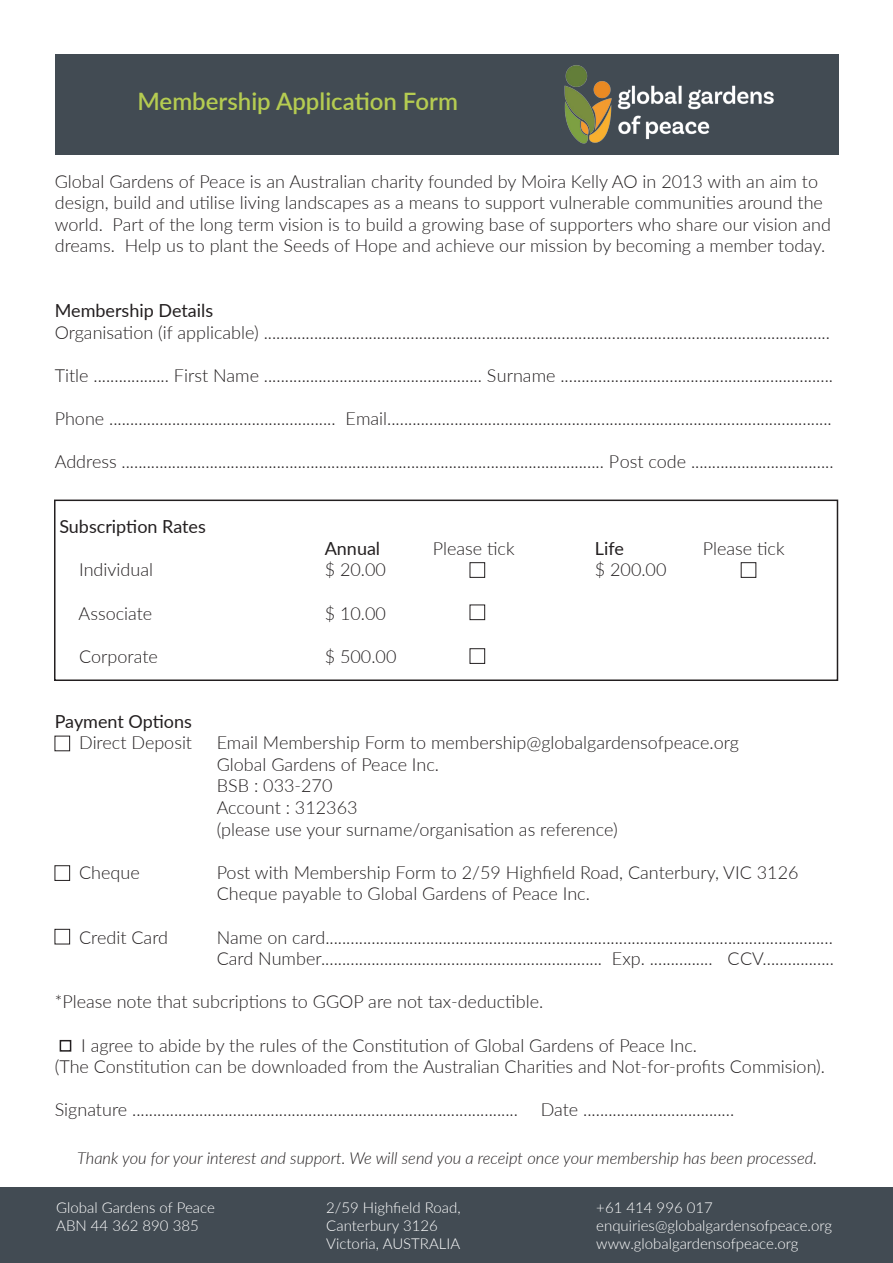
<style>
.page{position:relative;width:893px;height:1263px;background:#fff}
.page>*{position:absolute;margin:0;border:0;box-sizing:border-box;transform-origin:0 0}
.t1{font:600 24px "Lato";color:#b5cc51}
.t2{font:300 18px/21.6px "Lato";color:#231f20}
.t3{font:18px "Lato";color:#231f20}
.t4{font:italic 300 16.5px "Lato";color:#231f20}
.t5{font:300 15px "Lato";color:#fff}
</style>
<div class="page">
<div style="left:55px;top:54px;width:783px;height:101px;background:#424b53"></div>
<div style="left:60px;top:1040px;width:11px;height:12px;border:2px solid #231f20"></div>
<img style="left:564px;top:65px;width:210px;height:79px">
<div style="left:470px;top:562px;width:15px;height:15px;border:1px solid #231f20"></div>
<div style="left:470px;top:605px;width:15px;height:15px;border:1px solid #231f20"></div>
<div style="left:741px;top:562px;width:15px;height:15px;border:1px solid #231f20"></div>
<div style="left:55px;top:736px;width:15px;height:15px;border:1px solid #231f20"></div>
<div style="left:55px;top:929px;width:15px;height:15px;border:1px solid #231f20"></div>
<div style="left:55px;top:865px;width:15px;height:16px;border:1px solid #231f20"></div>
<div style="left:0;top:1188px;width:893px;height:75px;background:#424b53"></div>
<div style="left:470px;top:648px;width:15px;height:16px;border:1px solid #231f20"></div>
<div style="left:54px;top:500px;width:784px;height:181px;border:2px solid #231f20"></div>
<h1 class="t1" style="left:138px;top:84px;width:322px">Membership Application Form</h1>
<p class="t2" style="left:55px;top:170px;width:778px">Global Gardens of Peace is an Australian charity founded by Moira Kelly AO in 2013 with an aim to design, build and utilise living landscapes as a means to support vulnerable communities around the world. Part of the long term vision is to build a growing base of supporters who share our vision and dreams. Help us to plant the Seeds of Hope and achieve our mission by becoming a member today.</p>
<p class="t3" style="left:55px;top:298px;width:160px">Membership Details</p>
<p class="t2" style="left:55px;top:321px;width:777px">Organisation (if applicable) .......................................................................................................................................</p>
<p class="t2" style="left:55px;top:364px;width:780px">Title .................. First Name .................................................... Surname .................................................................</p>
<p class="t2" style="left:55px;top:407px;width:779px">Phone ...................................................... Email..........................................................................................................</p>
<p class="t2" style="left:55px;top:450px;width:780px">Address ................................................................................................................... Post code ..................................</p>
<p class="t3" style="left:59px;top:514px;width:148px">Subscription Rates</p>
<p class="t3" style="left:325px;top:535px;width:57px">Annual</p>
<p class="t2" style="left:433px;top:537px;width:83px">Please tick</p>
<p class="t3" style="left:595px;top:535px;width:31px">Life</p>
<p class="t2" style="left:703px;top:537px;width:83px">Please tick</p>
<p class="t2" style="left:79px;top:558px;width:75px">Individual</p>
<p class="t2" style="left:325px;top:558px;width:63px">$ 20.00</p>
<p class="t2" style="left:595px;top:558px;width:73px">$ 200.00</p>
<p class="t2" style="left:79px;top:602px;width:75px">Associate</p>
<p class="t2" style="left:325px;top:602px;width:63px">$ 10.00</p>
<p class="t2" style="left:79px;top:645px;width:80px">Corporate</p>
<p class="t2" style="left:325px;top:645px;width:73px">$ 500.00</p>
<p class="t3" style="left:55px;top:708px;width:139px">Payment Options</p>
<p class="t2" style="left:79px;top:731px;width:114px">Direct Deposit</p>
<p class="t2" style="left:217px;top:731px;width:524px">Email Membership Form to membership@globalgardensofpeace.org Global Gardens of Peace Inc.<br>BSB : 033-270<br>Account : 312363<br>(please use your surname/organisation as reference)</p>
<p class="t2" style="left:79px;top:861px;width:62px">Cheque</p>
<p class="t2" style="left:217px;top:861px;width:583px">Post with Membership Form to 2/59 Highfield Road, Canterbury, VIC 3126<br>Cheque payable to Global Gardens of Peace Inc.</p>
<p class="t2" style="left:79px;top:926px;width:91px">Credit Card</p>
<p class="t2" style="left:217px;top:926px;width:619px">Name on card.........................................................................................................................<br>Card Number................................................................... Exp. ............... CCV.................</p>
<p class="t2" style="left:55px;top:990px;width:490px">*Please note that subcriptions to GGOP are not tax-deductible.</p>
<p class="t2" style="left:55px;top:1034px;width:772px;text-indent:26px">I agree to abide by the rules of the Constitution of Global Gardens of Peace Inc.<br>(The Constitution can be downloaded from the Australian Charities and Not-for-profits Commision).</p>
<p class="t2" style="left:55px;top:1098px;width:465px">Signature ............................................................................................</p>
<p class="t2" style="left:541px;top:1098px;width:195px">Date ....................................</p>
<p class="t4" style="left:77px;top:1146px;width:741px">Thank you for your interest and support. We will send you a receipt once your membership has been processed.</p>
<p class="t5" style="left:56px;top:1197px;width:160px">Global Gardens of Peace</p>
<p class="t5" style="left:326px;top:1197px;width:136px">2/59 Highfield Road,</p>
<p class="t5" style="left:596px;top:1197px;width:118px">+61 414 996 017</p>
<p class="t5" style="left:56px;top:1215px;width:144px">ABN 44 362 890 385</p>
<p class="t5" style="left:326px;top:1215px;width:113px">Canterbury 3126</p>
<p class="t5" style="left:596px;top:1215px;width:237px">enquiries@globalgardensofpeace.org</p>
<p class="t5" style="left:326px;top:1233px;width:135px">Victoria, AUSTRALIA</p>
<p class="t5" style="left:596px;top:1233px;width:204px">www.globalgardensofpeace.org</p>
</div>
